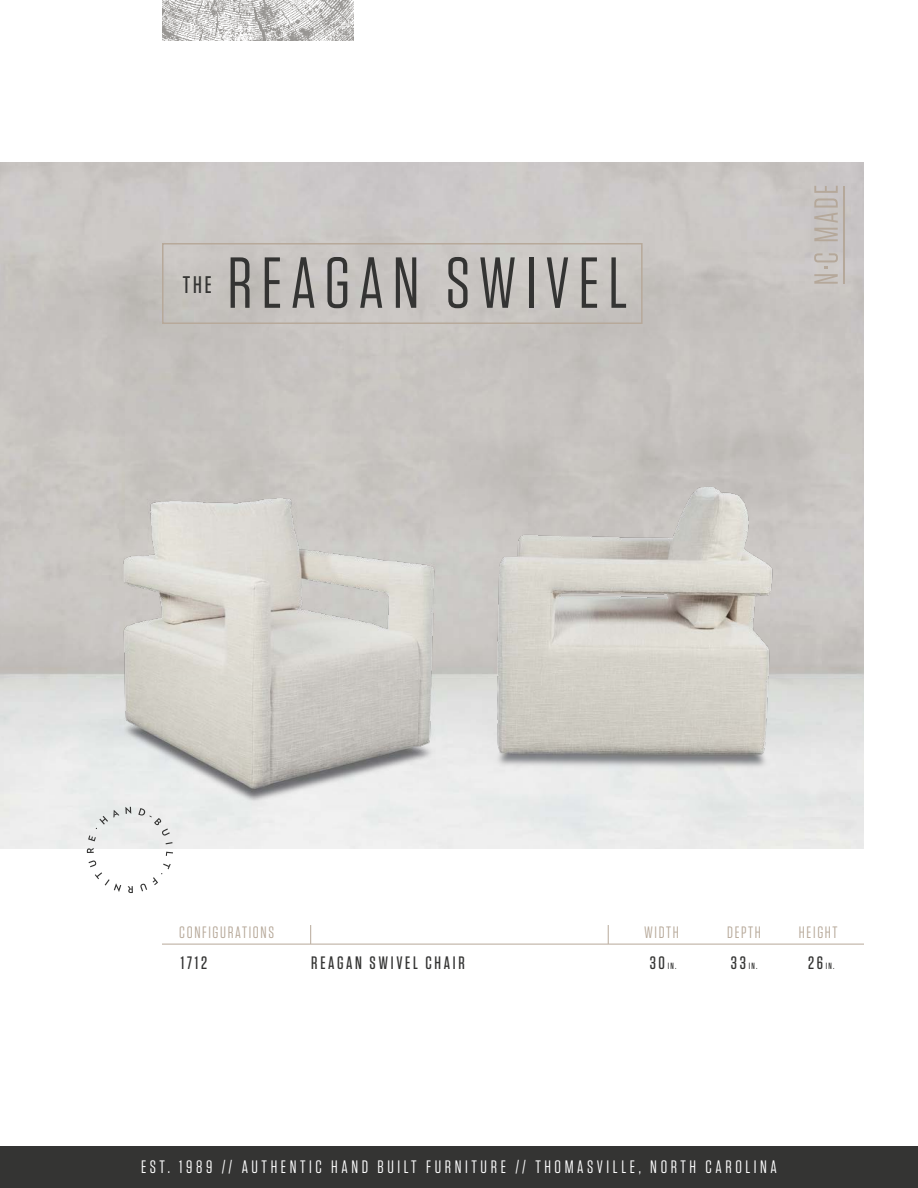
<style>
.page{position:relative;width:918px;height:1188px;background:#fff}
.page>*{position:absolute;margin:0;border:0;box-sizing:border-box;transform-origin:0 0}
.t1{font:72px "Tungsten";letter-spacing:.12em;color:#343433}
.t2{font:500 24px "Tungsten";color:#343433}
.t3{font:18px "Tungsten";letter-spacing:.2em;color:#fff}
.t4{font:500 18px "Tungsten";letter-spacing:.15em;color:#343433}
.t5{font:16.5px "Tungsten";letter-spacing:.1em;color:#b7a99a}
.t6{font:500 9px "Tungsten";color:#343433}
.s1{font-size:18px}
</style>
<div class="page">
<div style="left:162px;top:243px;width:481px;height:81px;border:2px solid #b7a99a"></div>
<svg style="left:814px;top:253px;width:24px;height:31px"></svg>
<svg style="left:814px;top:186px;width:24px;height:55px"></svg>
<hr style="left:843px;top:186px;width:2px;height:98px;background:#b5a89a">
<img style="left:162px;top:0;width:192px;height:40px">
<div style="left:0;top:1147px;width:918px;height:41px;background:#343433"></div>
<hr style="left:162px;top:944px;width:702px;height:1px;background:#b7a99a">
<svg style="left:310px;top:925px;width:1px;height:19px"></svg>
<img style="left:506px;top:346px;width:358px;height:588px">
<img style="left:43px;top:332px;width:463px;height:561px">
<h2 class="t2" style="left:183px;top:272px;width:30px">THE</h2>
<h1 class="t1" style="left:227px;top:246px;width:402px">REAGAN SWIVEL</h1>
<p class="t5" style="left:179px;top:923px;width:96px">CONFIGURATIONS</p>
<p class="t5" style="left:644px;top:923px;width:36px">WIDTH</p>
<p class="t5" style="left:727px;top:923px;width:35px">DEPTH</p>
<p class="t5" style="left:799px;top:923px;width:40px">HEIGHT</p>
<p class="t4" style="left:181px;top:953px;width:28px">1712</p>
<p class="t4" style="left:311px;top:953px;width:155px">REAGAN SWIVEL CHAIR</p>
<p class="t6" style="left:650px;top:961px;width:28px"><span class="s1">30</span>IN.</p>
<p class="t6" style="left:731px;top:961px;width:28px"><span class="s1">33</span>IN.</p>
<p class="t6" style="left:808px;top:961px;width:28px"><span class="s1">26</span>IN.</p>
<p class="t3" style="left:141px;top:1157px;width:637px">EST. 1989 // AUTHENTIC HAND BUILT FURNITURE // THOMASVILLE, NORTH CAROLINA</p>
</div>
